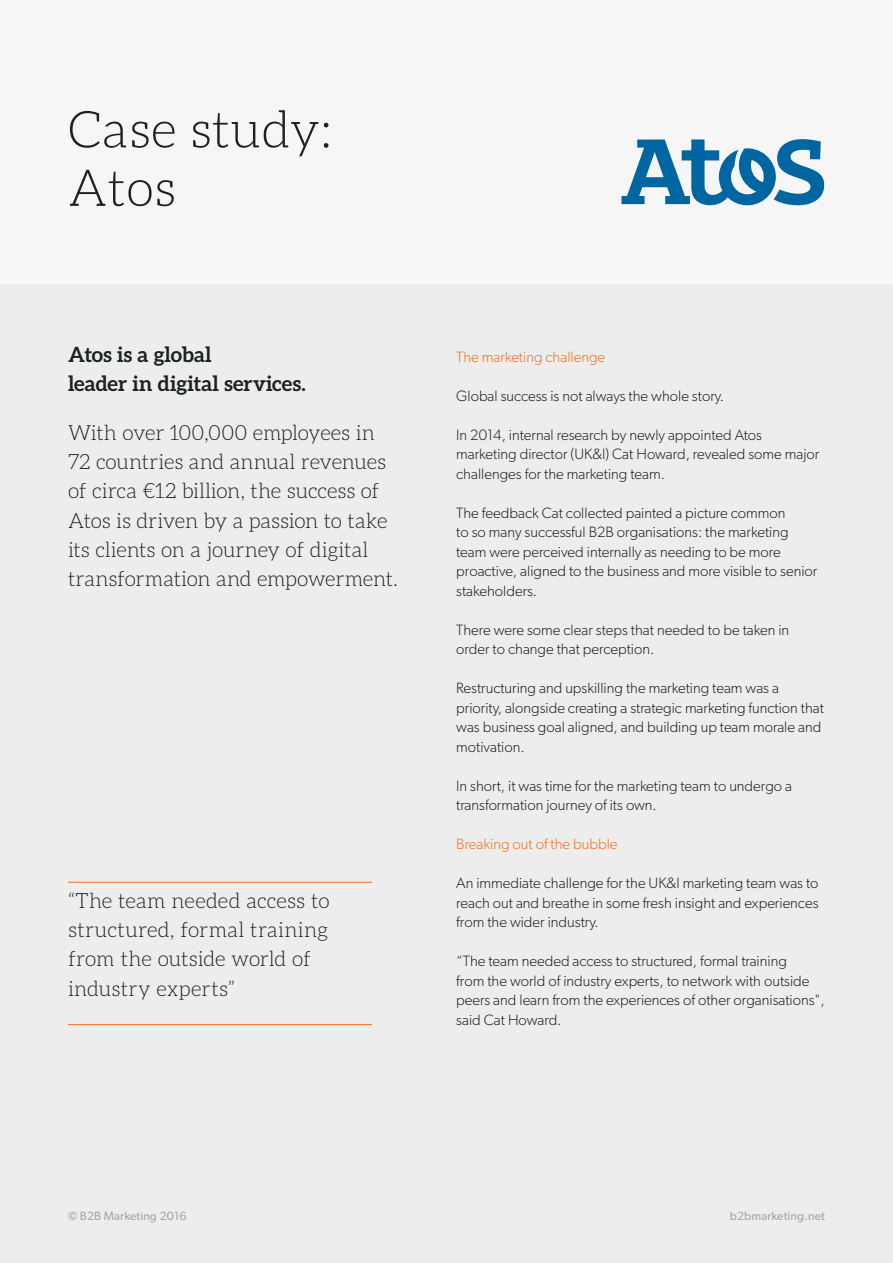
<style>
.page{position:relative;width:893px;height:1263px;background:#fff}
.page>*{position:absolute;margin:0;border:0;box-sizing:border-box;transform-origin:0 0}
.t1{font:300 51px/58.5px "Aleo";letter-spacing:.01em;color:#1c2124}
.t2{font:300 21px/29.2px "Aleo";letter-spacing:-.005em;color:#1c2124}
.t3{font:700 21px/29.2px "Aleo";letter-spacing:.005em;color:#1c2124}
.t4{font:300 15px/19.5px "Gibson";color:#1c2124}
.t5{font:300 15px "Gibson";color:#f37021}
.t6{font:12px "Gibson";letter-spacing:.01em;color:#a4a6a7}
.s1{font-weight:600}
</style>
<div class="page">
<div style="left:0;top:284px;width:893px;height:979px;background:#ededed"></div>
<div style="left:0;top:0;width:893px;height:284px;background:#f6f6f6"></div>
<svg style="left:621px;top:139px;width:203px;height:66px"></svg>
<hr style="left:68px;top:882px;width:304px;height:1px;background:#f37021">
<hr style="left:68px;top:1024px;width:304px;height:1px;background:#f37021">
<h1 class="t1" style="left:68px;top:100px;width:265px">Case study:<br>Atos</h1>
<h2 class="t3" style="left:68px;top:339px;width:239px">Atos is a global<br>leader in digital services.</h2>
<h2 class="t2" style="left:68px;top:418px;width:331px">With over 100,000 employees in 72 countries and annual revenues of circa €12 billion, the success of Atos is driven by a passion to take its clients on a journey of digital transformation and empowerment.</h2>
<h2 class="t2" style="left:68px;top:886px;width:263px">“The team needed access to structured, formal training from the outside world of industry experts”</h2>
<p class="t5" style="left:456px;top:348px;width:150px">The marketing challenge</p>
<p class="t4" style="left:456px;top:386px;width:269px">Global success is not always the whole story.</p>
<p class="t4" style="left:456px;top:425px;width:365px">In 2014, internal research by newly appointed Atos marketing director (UK&amp;I) Cat Howard, revealed some major challenges for the marketing team.</p>
<p class="t4" style="left:456px;top:503px;width:363px">The feedback Cat collected painted a picture common<br>to so many successful B2B organisations: the marketing team were perceived internally as needing to be more proactive, aligned to the business and more visible to senior stakeholders.</p>
<p class="t4" style="left:456px;top:620px;width:334px">There were some clear steps that needed to be taken in order to change that perception.</p>
<p class="t4" style="left:456px;top:678px;width:369px">Restructuring and upskilling the marketing team was a priority, alongside creating a strategic marketing function that was business goal aligned, and building up team morale and motivation.</p>
<p class="t4" style="left:456px;top:776px;width:337px">In short, it was time for the marketing team to undergo a transformation journey of its own.</p>
<p class="t5" style="left:456px;top:835px;width:163px">Breaking out of the bubble</p>
<p class="t4" style="left:456px;top:873px;width:364px;text-align:justify">An immediate challenge for the UK&amp;I marketing team was to reach out and breathe in some fresh insight and experiences from the wider industry.</p>
<p class="t4" style="left:456px;top:951px;width:370px">“The team needed access to structured, formal training<br>from the world of industry experts, to network with outside peers and learn from the experiences of other organisations", said Cat Howard.</p>
<p class="t6" style="left:68px;top:1209px;width:120px"><span class="s1">©</span> B2B Marketing 2016</p>
<p class="t6" style="left:730px;top:1209px;width:97px">b2bmarketing.net</p>
</div>
